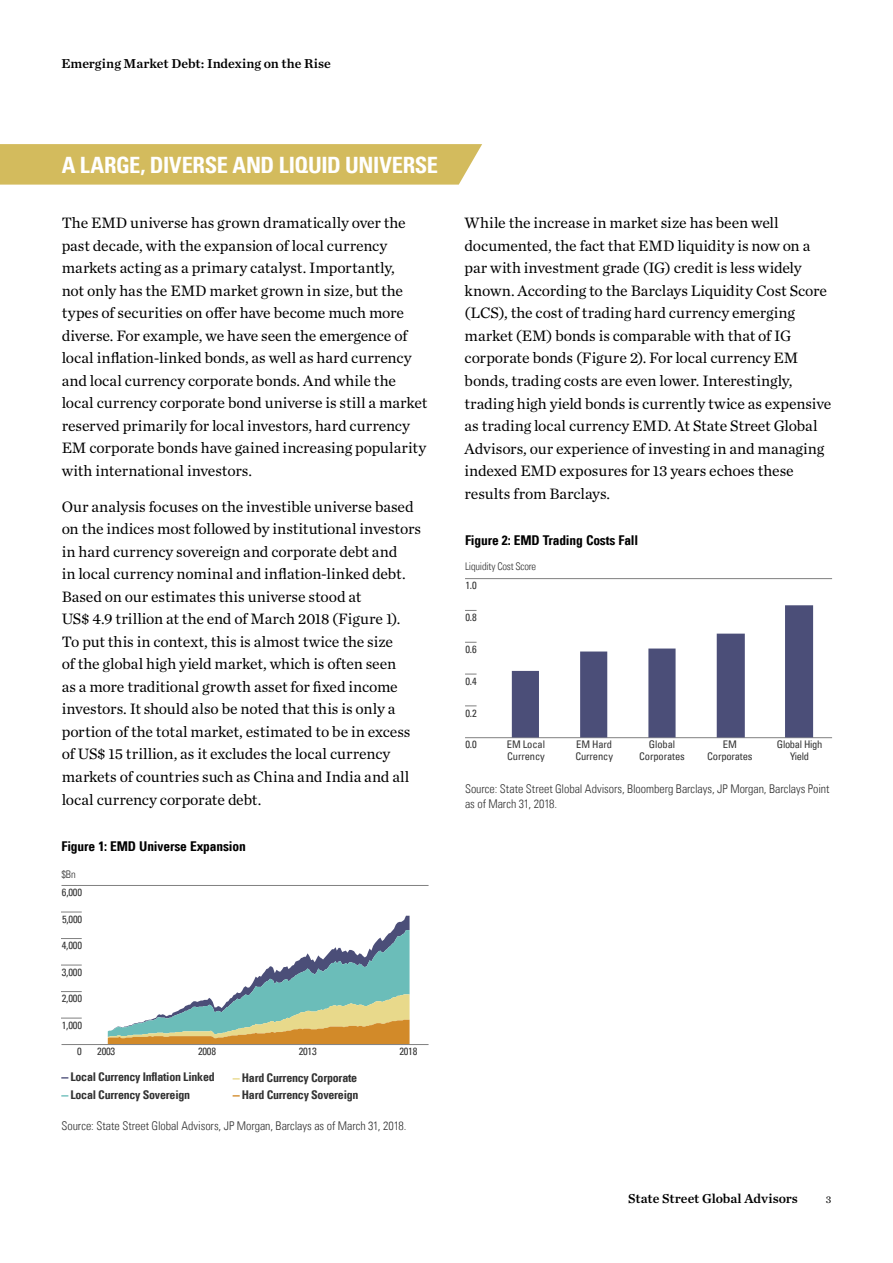
<style>
.page{position:relative;width:893px;height:1263px;background:#fff}
.page>*{position:absolute;margin:0;border:0;box-sizing:border-box;transform-origin:0 0}
.t1{font:22.5px "Univers Com 67 Bold Cond";letter-spacing:-.015em;color:#fff}
.t2{font:15.75px/22.5px "Chronicle Text G1";letter-spacing:-.005em;color:#000}
.t3{font:13.5px "Chronicle Text G1 Semi";color:#000}
.t4{font:13.5px "Univers Com 67 Bold Cond";letter-spacing:-.01em;color:#000}
.t5{font:12px/15px "Univers Com 47 Light Cond";color:#333}
.t6{font:12px "Univers Com 67 Bold Cond";letter-spacing:-.02em;color:#333}
.t7{font:condensed 10.5px/12px "Univers Com 57";letter-spacing:-.02em;color:#333;text-align:center}
.t8{font:10.5px "Univers Com 47 Light Cond";letter-spacing:-.02em;color:#333}
.t9{font:10.5px "Chronicle Text G1";color:#000}
.s1{font-family:"Bauhaus 93";font-size:10.5px;color:#4b4e78}
.s2{font-family:"Bauhaus 93";font-size:10.5px;color:#e8d98b}
.s3{font-family:"Bauhaus 93";font-size:10.5px;color:#6bbdb9}
.s4{font-family:"Bauhaus 93";font-size:10.5px;color:#d28a29}
</style>
<div class="page">
<hr style="left:62px;top:885px;width:367px;height:1px;background:#808080">
<svg style="left:62px;top:912px;width:20px;height:1px"></svg>
<svg style="left:62px;top:938px;width:20px;height:1px"></svg>
<svg style="left:62px;top:965px;width:20px;height:1px"></svg>
<svg style="left:62px;top:991px;width:20px;height:1px"></svg>
<svg style="left:62px;top:1018px;width:20px;height:1px"></svg>
<hr style="left:62px;top:1044px;width:367px;height:1px;background:#808080">
<svg style="left:108px;top:916px;width:302px;height:128px"></svg>
<hr style="left:465px;top:578px;width:367px;height:1px;background:#808080">
<svg style="left:465px;top:642px;width:12px;height:1px"></svg>
<svg style="left:465px;top:674px;width:12px;height:1px"></svg>
<svg style="left:465px;top:706px;width:12px;height:1px"></svg>
<svg style="left:465px;top:610px;width:12px;height:1px"></svg>
<hr style="left:465px;top:737px;width:367px;height:1px;background:#808080">
<svg style="left:512px;top:605px;width:301px;height:132px"></svg>
<svg style="left:0;top:144px;width:482px;height:41px;background:#d4bd62"></svg>
<p class="t3" style="left:62px;top:53px;width:271px">Emerging Market Debt: Indexing on the Rise</p>
<h1 class="t1" style="left:62px;top:151px;width:378px">A LARGE, DIVERSE AND LIQUID UNIVERSE</h1>
<p class="t2" style="left:62px;top:211px;width:367px">The EMD universe has grown dramatically over the past decade, with the expansion of local currency markets acting as a primary catalyst. Importantly,<br>not only has the EMD market grown in size, but the types of securities on offer have become much more diverse. For example, we have seen the emergence of local inflation-linked bonds, as well as hard currency and local currency corporate bonds. And while the local currency corporate bond universe is still a market reserved primarily for local investors, hard currency EM corporate bonds have gained increasing popularity with international investors.</p>
<p class="t2" style="left:62px;top:494px;width:361px">Our analysis focuses on the investible universe based on the indices most followed by institutional investors in hard currency sovereign and corporate debt and<br>in local currency nominal and inflation-linked debt.<br>Based on our estimates this universe stood at<br>US$ 4.9 trillion at the end of March 2018 (Figure 1).<br>To put this in context, this is almost twice the size<br>of the global high yield market, which is often seen<br>as a more traditional growth asset for fixed income investors. It should also be noted that this is only a portion of the total market, estimated to be in excess of US$ 15 trillion, as it excludes the local currency markets of countries such as China and India and all local currency corporate debt.</p>
<p class="t4" style="left:62px;top:837px;width:186px">Figure 1: EMD Universe Expansion</p>
<p class="t8" style="left:62px;top:868px;width:16px">$Bn</p>
<p class="t7" style="left:62px;top:913px;width:22px">5,000</p>
<p class="t7" style="left:62px;top:939px;width:22px">4,000</p>
<p class="t7" style="left:62px;top:966px;width:22px">3,000</p>
<p class="t7" style="left:62px;top:992px;width:22px">2,000</p>
<p class="t7" style="left:62px;top:1019px;width:22px">1,000</p>
<p class="t7" style="left:77px;top:1045px;width:6px">0</p>
<p class="t7" style="left:62px;top:886px;width:22px">6,000</p>
<p class="t7" style="left:97px;top:1045px;width:20px">2003</p>
<p class="t7" style="left:198px;top:1045px;width:20px">2008</p>
<p class="t7" style="left:299px;top:1045px;width:20px">2013</p>
<p class="t7" style="left:399px;top:1045px;width:20px">2018</p>
<p class="t6" style="left:61px;top:1070px;width:155px"><span class="s1">—</span> Local Currency Inflation Linked</p>
<p class="t6" style="left:233px;top:1070px;width:126px"><span class="s2">—</span> Hard Currency Corporate</p>
<p class="t6" style="left:61px;top:1087px;width:130px"><span class="s3">—</span> Local Currency Sovereign</p>
<p class="t6" style="left:233px;top:1087px;width:127px"><span class="s4">—</span> Hard Currency Sovereign</p>
<p class="t5" style="left:62px;top:1118px;width:347px">Source: State Street Global Advisors, JP Morgan, Barclays as of March 31, 2018.</p>
<p class="t2" style="left:465px;top:211px;width:368px">While the increase in market size has been well documented, the fact that EMD liquidity is now on a par with investment grade (IG) credit is less widely known. According to the Barclays Liquidity Cost Score (LCS), the cost of trading hard currency emerging market (EM) bonds is comparable with that of IG corporate bonds (Figure 2). For local currency EM bonds, trading costs are even lower. Interestingly, trading high yield bonds is currently twice as expensive as trading local currency EMD. At State Street Global Advisors, our experience of investing in and managing indexed EMD exposures for 13 years echoes these results from Barclays.</p>
<p class="t4" style="left:465px;top:532px;width:175px">Figure 2: EMD Trading Costs Fall</p>
<p class="t8" style="left:465px;top:560px;width:73px">Liquidity Cost Score</p>
<p class="t7" style="left:465px;top:579px;width:13px">1.0</p>
<p class="t7" style="left:465px;top:611px;width:13px">0.8</p>
<p class="t7" style="left:465px;top:643px;width:13px">0.6</p>
<p class="t7" style="left:465px;top:675px;width:13px">0.4</p>
<p class="t7" style="left:465px;top:707px;width:13px">0.2</p>
<p class="t7" style="left:465px;top:738px;width:13px">0.0</p>
<p class="t7" style="left:507px;top:738px;width:40px;text-align:left">EM Local<br>Currency</p>
<p class="t7" style="left:575px;top:738px;width:39px;text-align:left">EM Hard<br>Currency</p>
<p class="t7" style="left:639px;top:738px;width:47px">Global<br>Corporates</p>
<p class="t7" style="left:707px;top:738px;width:47px">EM<br>Corporates</p>
<p class="t7" style="left:777px;top:738px;width:47px">Global High<br>Yield</p>
<p class="t5" style="left:465px;top:781px;width:366px">Source: State Street Global Advisors, Bloomberg Barclays, JP Morgan, Barclays Point as of March 31, 2018.</p>
<p class="t3" style="left:628px;top:1188px;width:171px">State Street Global Advisors</p>
<p class="t9" style="left:826px;top:1192px;width:7px">3</p>
</div>
